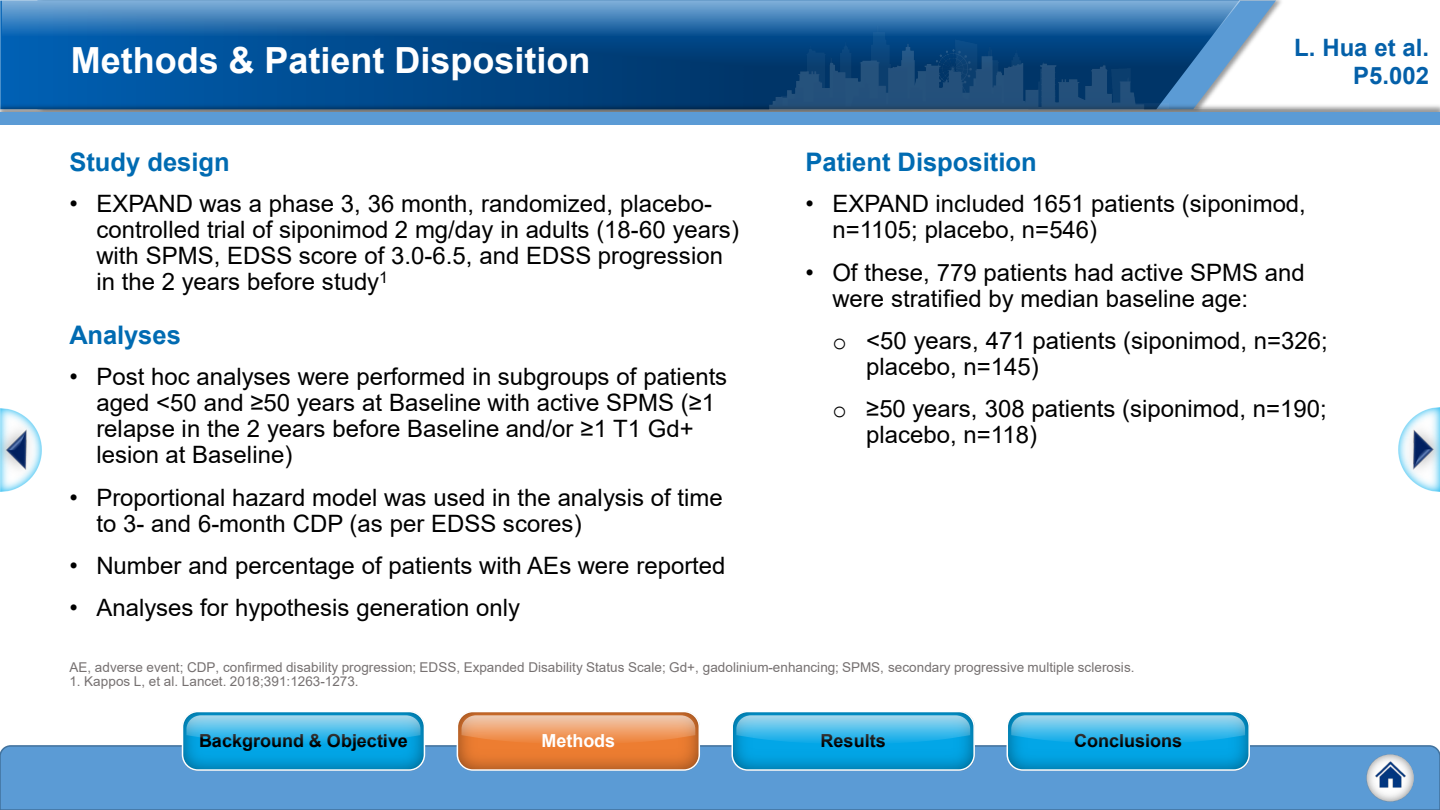
<style>
.page{position:relative;width:1440px;height:810px;background:#fff}
.page>*{position:absolute;margin:0;border:0;box-sizing:border-box;transform-origin:0 0}
.t1{font:700 36px "Arial";color:#fff}
.t2{font:700 25.5px "Arial";color:#006bb2}
.t3{font:24px/26px "Arial";color:#000}
.t4{font:700 24px/28.8px "Arial";color:#0460a9;text-align:right}
.t5{font:700 18px "Arial";color:#000}
.t6{font:700 18px "Arial";color:#fff}
.t7{font:13.5px "Arial";letter-spacing:.005em;color:#767171}
.s1{font-family:"Courier New"}
</style>
<div class="page">
<div style="left:0;top:745px;width:1440px;height:65px;background:#5b9bd5"></div>
<img style="left:0;top:408px;width:19px;height:84px">
<img style="left:0;top:411px;width:42px;height:76px">
<img style="left:1421px;top:408px;width:19px;height:84px">
<img style="left:1398px;top:412px;width:42px;height:76px">
<img style="left:1367px;top:754px;width:47px;height:48px">
<img style="left:1373px;top:758px;width:34px;height:33px">
<svg style="left:1239px;top:1px;width:37px;height:58px"></svg>
<svg style="left:1px;top:37px;width:1238px;height:65px;background:#085192"></svg>
<img style="left:0;top:102px;width:1440px;height:23px">
<div style="left:1px;top:112px;width:1439px;height:13px;background:#5b9bd5"></div>
<img style="left:770px;top:37px;width:398px;height:72px">
<svg style="left:0;top:0;width:1240px;height:37px;background:#4180b8"></svg>
<img style="left:1007px;top:714px;width:242px;height:56px">
<div style="left:1007px;top:711px;width:243px;height:60px;border:2px solid #fff;border-radius:15px"></div>
<svg style="left:1011px;top:715px;width:234px;height:29px;background:#4ebde8"></svg>
<img style="left:732px;top:714px;width:242px;height:56px">
<div style="left:731px;top:711px;width:244px;height:60px;border:2px solid #fff;border-radius:15px"></div>
<svg style="left:736px;top:715px;width:234px;height:29px;background:#4ebde8"></svg>
<img style="left:457px;top:714px;width:242px;height:56px">
<div style="left:457px;top:711px;width:243px;height:60px;border:2px solid #fff;border-radius:15px"></div>
<svg style="left:462px;top:715px;width:233px;height:29px;background:#eda16e"></svg>
<img style="left:182px;top:714px;width:243px;height:56px">
<div style="left:182px;top:711px;width:243px;height:60px;border:2px solid #fff;border-radius:15px"></div>
<svg style="left:186px;top:715px;width:234px;height:29px;background:#4ebde8"></svg>
<h1 class="t1" style="left:67px;top:16px;width:688px">AMERICAN ACADEMY OF NEUROLOGY</h1>
<h1 class="t1" style="left:71px;top:35px;width:521px">Methods &amp; Patient Disposition</h1>
<p class="t4" style="left:1294px;top:33px;width:136px">L. Hua et al.<br>P5.002</p>
<p class="t2" style="left:69px;top:144px;width:162px">Study design</p>
<p class="t3" style="left:96px;top:191px;width:644px;text-indent:-27px">• EXPAND was a phase 3, 36 month, randomized, placebo&shy;controlled trial of siponimod 2 mg/day in adults (18-60 years) with SPMS, EDSS score of 3.0-6.5, and EDSS progression in the 2 years before study<sup>1</sup></p>
<p class="t2" style="left:69px;top:317px;width:113px">Analyses</p>
<p class="t3" style="left:96px;top:364px;width:632px;text-indent:-27px">• Post hoc analyses were performed in subgroups of patients aged &lt;50 and ≥50 years at Baseline with active SPMS (≥1 relapse in the 2 years before Baseline and/or ≥1 T1 Gd+ lesion at Baseline)</p>
<p class="t3" style="left:96px;top:484px;width:628px;text-indent:-27px">• Proportional hazard model was used in the analysis of time to 3- and 6-month CDP (as per EDSS scores)</p>
<p class="t3" style="left:69px;top:552px;width:658px">• Number and percentage of patients with AEs were reported</p>
<p class="t3" style="left:69px;top:595px;width:452px">• Analyses for hypothesis generation only</p>
<p class="t2" style="left:805px;top:144px;width:233px">Patient Disposition</p>
<p class="t3" style="left:832px;top:191px;width:475px;text-indent:-27px">• EXPAND included 1651 patients (siponimod, n=1105; placebo, n=546)</p>
<p class="t3" style="left:832px;top:259px;width:474px;text-indent:-27px">• Of these, 779 patients had active SPMS and were stratified by median baseline age:</p>
<p class="t3" style="left:866px;top:327px;width:463px;text-indent:-34px"><span class="s1">o</span> &lt;50 years, 471 patients (siponimod, n=326; placebo, n=145)</p>
<p class="t3" style="left:866px;top:396px;width:462px;text-indent:-34px"><span class="s1">o</span> ≥50 years, 308 patients (siponimod, n=190; placebo, n=118)</p>
<p class="t7" style="left:69px;top:658px;width:1067px">AE, adverse event; CDP, confirmed disability progression; EDSS, Expanded Disability Status Scale; Gd+, gadolinium-enhancing; SPMS, secondary progressive multiple sclerosis.</p>
<p class="t7" style="left:69px;top:672px;width:291px">1. Kappos L, et al. Lancet. 2018;391:1263-1273.</p>
<p class="t5" style="left:199px;top:728px;width:210px">Background &amp; Objective</p>
<p class="t6" style="left:541px;top:728px;width:75px">Methods</p>
<p class="t5" style="left:821px;top:728px;width:67px">Results</p>
<p class="t5" style="left:1074px;top:728px;width:110px">Conclusions</p>
</div>
